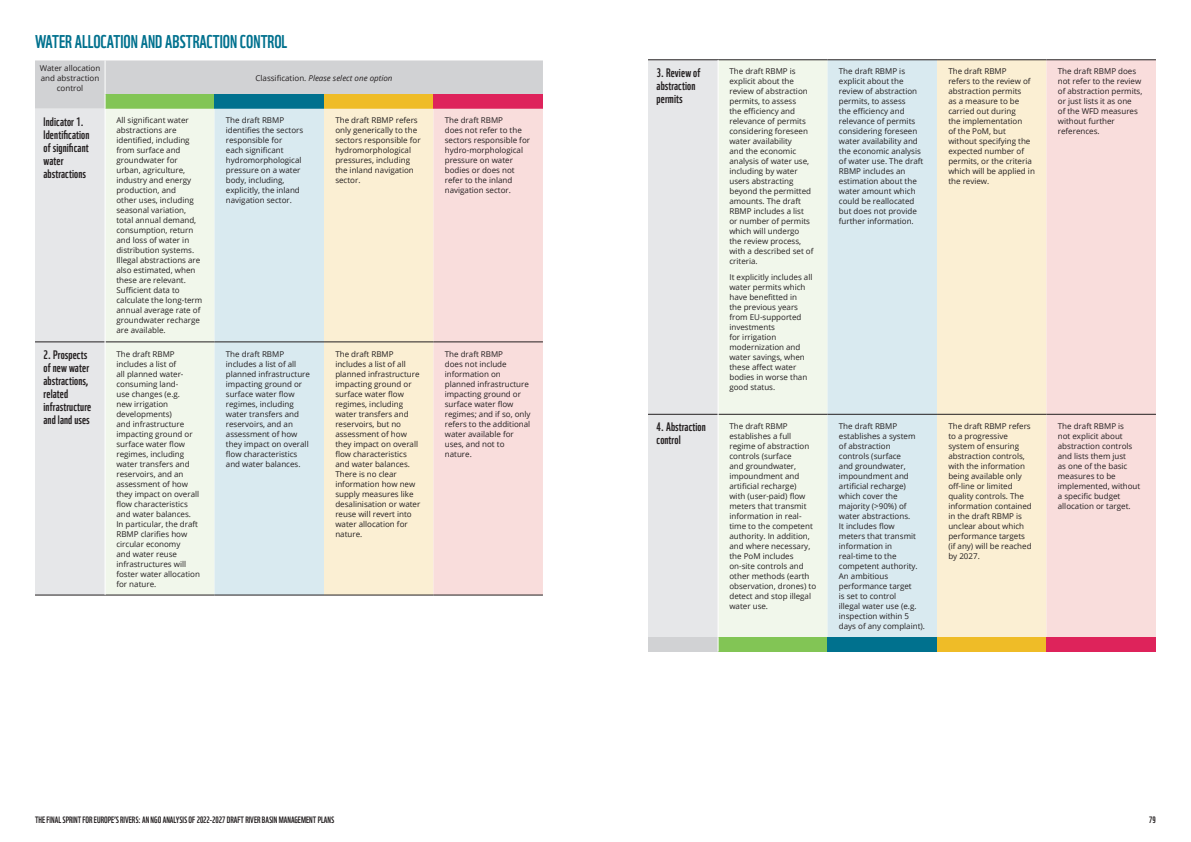
<style>
.page{position:relative;width:1191px;height:842px;background:#fff}
.page>*{position:absolute;margin:0;border:0;box-sizing:border-box;transform-origin:0 0}
.t1{font:18px "WWF";color:#00718e}
.t2{font:12px/13px "WWF";letter-spacing:.01em;color:#231f20}
.t3{font:9px "WWF";color:#231f20}
.t4{font:8px/10px "Open Sans";color:#231f20}
.t5{font:italic 8px "Open Sans";color:#231f20}
.s1{font-style:normal}
</style>
<div class="page">
<hr style="left:35px;top:595px;width:70px;height:1px;background:#231f20">
<hr style="left:105px;top:595px;width:109px;height:1px;background:#231f20">
<hr style="left:214px;top:595px;width:110px;height:1px;background:#231f20">
<hr style="left:324px;top:595px;width:109px;height:1px;background:#231f20">
<hr style="left:433px;top:595px;width:110px;height:1px;background:#231f20">
<svg style="left:35px;top:60px;width:508px;height:535px;background:#e9e6de"></svg>
<hr style="left:105px;top:109px;width:1px;height:233px;background:#fff">
<hr style="left:105px;top:342px;width:1px;height:253px;background:#fff">
<div style="left:648px;top:61px;width:70px;height:576px;background:#e6e7e9"></div>
<div style="left:719px;top:61px;width:108px;height:576px;background:#f1f7eb"></div>
<div style="left:827px;top:61px;width:110px;height:576px;background:#d9eaf0"></div>
<div style="left:937px;top:61px;width:109px;height:576px;background:#fbefd3"></div>
<div style="left:1046px;top:61px;width:110px;height:576px;background:#f9dddc"></div>
<div style="left:648px;top:637px;width:70px;height:14px;background:#d1d2d4"></div>
<div style="left:718px;top:637px;width:109px;height:14px;background:#82c555"></div>
<div style="left:827px;top:637px;width:110px;height:14px;background:#00718e"></div>
<div style="left:937px;top:637px;width:109px;height:14px;background:#efbc27"></div>
<div style="left:1046px;top:637px;width:110px;height:14px;background:#de235b"></div>
<hr style="left:648px;top:60px;width:70px;height:1px;background:#231f20">
<hr style="left:718px;top:60px;width:109px;height:1px;background:#231f20">
<hr style="left:827px;top:60px;width:110px;height:1px;background:#231f20">
<hr style="left:937px;top:60px;width:109px;height:1px;background:#231f20">
<hr style="left:1046px;top:60px;width:110px;height:1px;background:#231f20">
<hr style="left:648px;top:414px;width:70px;height:1px;background:#231f20">
<hr style="left:718px;top:414px;width:109px;height:1px;background:#231f20">
<hr style="left:827px;top:414px;width:110px;height:1px;background:#231f20">
<hr style="left:937px;top:414px;width:109px;height:1px;background:#231f20">
<hr style="left:1046px;top:414px;width:110px;height:1px;background:#231f20">
<hr style="left:718px;top:60px;width:1px;height:354px;background:#fff">
<hr style="left:718px;top:414px;width:1px;height:223px;background:#fff">
<svg style="left:718px;top:637px;width:1px;height:14px"></svg>
<h1 class="t1" style="left:35px;top:27px;width:254px">WATER ALLOCATION AND ABSTRACTION CONTROL</h1>
<p class="t4" style="left:40px;top:62px;width:62px;text-align:center">Water allocation and abstraction control</p>
<p class="t5" style="left:255px;top:72px;width:139px"><span class="s1">Classification.</span> Please select one option</p>
<h2 class="t2" style="left:44px;top:114px;width:47px">Indicator 1.<br>Identification of significant water abstractions</h2>
<p class="t4" style="left:116px;top:115px;width:87px">All significant water abstractions are identified, including from surface and groundwater for urban, agriculture, industry and energy production, and<br>other uses, including seasonal variation, total annual demand, consumption, return and loss of water in distribution systems.<br>Illegal abstractions are also estimated, when these are relevant.<br>Sufficient data to calculate the long-term annual average rate of groundwater recharge are available.</p>
<p class="t4" style="left:226px;top:115px;width:79px">The draft RBMP identifies the sectors responsible for<br>each significant hydromorphological pressure on a water body, including, explicitly, the inland navigation sector.</p>
<p class="t4" style="left:335px;top:115px;width:87px">The draft RBMP refers only generically to the sectors responsible for hydromorphological pressures, including the inland navigation sector.</p>
<p class="t4" style="left:445px;top:115px;width:87px">The draft RBMP<br>does not refer to the sectors responsible for hydro-morphological pressure on water bodies or does not refer to the inland navigation sector.</p>
<h2 class="t2" style="left:44px;top:347px;width:49px">2. Prospects of new water abstractions, related infrastructure and land uses</h2>
<p class="t4" style="left:116px;top:348px;width:85px">The draft RBMP includes a list of<br>all planned water&shy;consuming land-<br>use changes (e.g.<br>new irrigation developments)<br>and infrastructure impacting ground or surface water flow regimes, including water transfers and reservoirs, and an assessment of how they impact on overall flow characteristics and water balances.<br>In particular, the draft<br>RBMP clarifies how circular economy<br>and water reuse infrastructures will foster water allocation for nature.</p>
<p class="t4" style="left:226px;top:348px;width:86px">The draft RBMP includes a list of all planned infrastructure impacting ground or surface water flow regimes, including water transfers and reservoirs, and an assessment of how they impact on overall flow characteristics and water balances.</p>
<p class="t4" style="left:335px;top:348px;width:86px">The draft RBMP includes a list of all planned infrastructure impacting ground or surface water flow regimes, including water transfers and reservoirs, but no assessment of how they impact on overall flow characteristics and water balances.<br>There is no clear information how new supply measures like desalinisation or water reuse will revert into water allocation for nature.</p>
<p class="t4" style="left:445px;top:348px;width:87px">The draft RBMP<br>does not include information on planned infrastructure impacting ground or surface water flow regimes; and if so, only refers to the additional water available for uses, and not to nature.</p>
<h2 class="t2" style="left:656px;top:65px;width:45px">3. Review of abstraction permits</h2>
<p class="t4" style="left:729px;top:66px;width:86px">The draft RBMP is explicit about the review of abstraction permits, to assess<br>the efficiency and relevance of permits considering foreseen water availability<br>and the economic analysis of water use, including by water users abstracting beyond the permitted amounts. The draft<br>RBMP includes a list or number of permits which will undergo the review process, with a described set of criteria.</p>
<p class="t4" style="left:729px;top:272px;width:85px">It explicitly includes all water permits which have benefitted in<br>the previous years from EU-supported investments<br>for irrigation modernization and water savings, when these affect water bodies in worse than good status.</p>
<p class="t4" style="left:839px;top:66px;width:86px">The draft RBMP is explicit about the review of abstraction permits, to assess<br>the efficiency and relevance of permits considering foreseen water availability and the economic analysis of water use. The draft<br>RBMP includes an estimation about the water amount which could be reallocated but does not provide further information.</p>
<p class="t4" style="left:948px;top:66px;width:88px">The draft RBMP<br>refers to the review of abstraction permits<br>as a measure to be carried out during<br>the implementation<br>of the PoM, but without specifying the expected number of permits, or the criteria which will be applied in the review.</p>
<p class="t4" style="left:1057px;top:66px;width:86px">The draft RBMP does not refer to the review of abstraction permits, or just lists it as one<br>of the WFD measures without further references.</p>
<h2 class="t2" style="left:656px;top:419px;width:51px">4. Abstraction control</h2>
<p class="t4" style="left:729px;top:421px;width:88px">The draft RBMP establishes a full regime of abstraction controls (surface<br>and groundwater, impoundment and artificial recharge)<br>with (user-paid) flow meters that transmit information in real&shy;time to the competent authority. In addition, and where necessary, the PoM includes on-site controls and other methods (earth observation, drones) to detect and stop illegal water use.</p>
<p class="t4" style="left:839px;top:421px;width:88px">The draft RBMP establishes a system of abstraction<br>controls (surface<br>and groundwater, impoundment and artificial recharge) which cover the majority (&gt;90%) of water abstractions.<br>It includes flow<br>meters that transmit information in real-time to the competent authority.<br>An ambitious performance target<br>is set to control<br>illegal water use (e.g. inspection within 5 days of any complaint).</p>
<p class="t4" style="left:948px;top:421px;width:85px">The draft RBMP refers to a progressive system of ensuring abstraction controls, with the information being available only off-line or limited quality controls. The information contained in the draft RBMP is unclear about which performance targets (if any) will be reached by 2027.</p>
<p class="t4" style="left:1057px;top:421px;width:84px">The draft RBMP is<br>not explicit about abstraction controls and lists them just<br>as one of the basic measures to be implemented, without a specific budget allocation or target.</p>
<p class="t3" style="left:35px;top:813px;width:301px">THE FINAL SPRINT FOR EUROPE’S RIVERS: AN NGO ANALYSIS OF 2022-2027 DRAFT RIVER BASIN MANAGEMENT PLANS</p>
<p class="t3" style="left:1149px;top:813px;width:8px">79</p>
</div>
